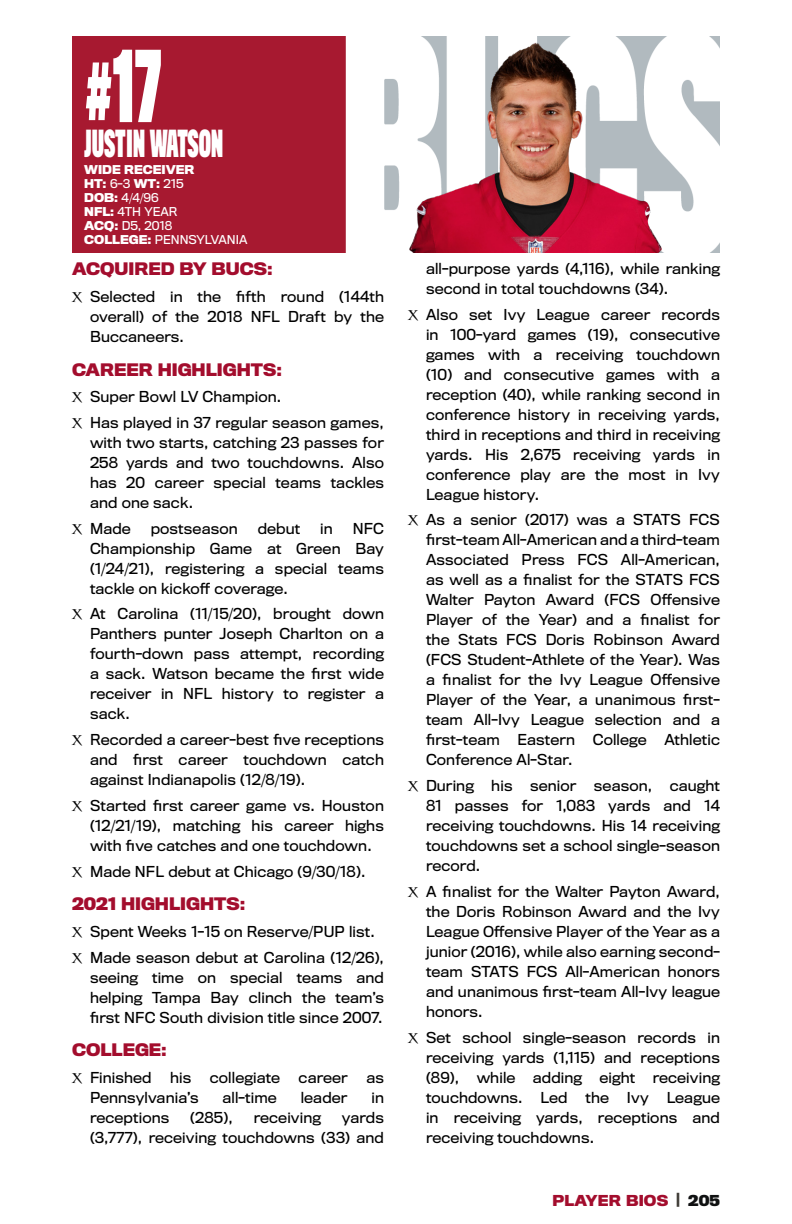
<style>
.page{position:relative;width:792px;height:1224px;background:#fff}
.page>*{position:absolute;margin:0;border:0;box-sizing:border-box;transform-origin:0 0}
.Veteran_Player_Numbe{font:800 76.8px "TB Vibrance";color:#fff;scale:1.05 1}
.Veteran_Player_Name{font:800 29px "TB Vibrance";color:#fff}
.Player_headers{font:700 16px "Titling Gothic FB";color:#a30d2d}
.t1{font:14px/20px "Titling Gothic FB";letter-spacing:.01em;color:#000;text-align:justify}
.t2{font:700 14px "Titling Gothic FB";letter-spacing:.01em;color:#a30d2d}
.Veteran_Vitals{font:11.4px "Titling Gothic FB";color:#fff}
.Veteran_Vitals-2{font:700 11.4px "Titling Gothic FB";color:#fff}
.s1{font-weight:400}
.s2{font-weight:700}
.s3{font-family:"Charlemagne Std";font-weight:700}
.s4{color:#3e3a35}
.s5{color:#101112}
</style>
<div class="page">
<img style="left:72px;top:36px;width:648px;height:216px">
<img style="left:376px;top:36px;width:324px;height:216px">
<p class="Veteran_Player_Numbe" style="left:84px;top:34px;width:75px">#17</p>
<p class="Veteran_Player_Name" style="left:84px;top:123px;width:140px">JUSTIN WATSON</p>
<p class="Veteran_Vitals-2" style="left:84px;top:162px;width:112px">WIDE RECEIVER</p>
<p class="Veteran_Vitals-2" style="left:84px;top:176px;width:101px">HT: <span class="s1">6-3</span> WT: <span class="s1">215</span></p>
<p class="Veteran_Vitals" style="left:84px;top:190px;width:76px"><span class="s2">DOB:</span> 4/4/96</p>
<p class="Veteran_Vitals" style="left:84px;top:204px;width:95px"><span class="s2">NFL:</span> 4TH YEAR</p>
<p class="Veteran_Vitals" style="left:84px;top:218px;width:90px"><span class="s2">ACQ:</span> D5, 2018</p>
<p class="Veteran_Vitals" style="left:84px;top:232px;width:165px"><span class="s2">COLLEGE:</span> PENNSYLVANIA</p>
<p class="Player_headers" style="left:72px;top:259px;width:202px">ACQUIRED BY BUCS:</p>
<p class="t1" style="left:90px;top:286px;width:296px;text-indent:-18px"><span class="s3">X</span> Selected in the fifth round (144th overall) of the 2018 NFL Draft by the Buccaneers.</p>
<p class="Player_headers" style="left:72px;top:359px;width:212px">CAREER HIGHLIGHTS:</p>
<p class="t1" style="left:72px;top:387px;width:211px"><span class="s3">X</span> Super Bowl LV Champion.</p>
<p class="t1" style="left:90px;top:412px;width:296px;text-indent:-18px"><span class="s3">X</span> Has played in 37 regular season games, with two starts, catching 23 passes for 258 yards and two touchdowns. Also has 20 career special teams tackles and one sack.</p>
<p class="t1" style="left:72px;top:518px;width:60px"><span class="s3">X</span> Made</p>
<p class="t1" style="left:151px;top:518px;width:89px">postseason</p>
<p class="t1" style="left:258px;top:518px;width:44px">debut</p>
<p class="t1" style="left:320px;top:518px;width:14px">in</p>
<p class="t1" style="left:90px;top:518px;width:296px;text-indent:263px">NFC Championship Game at Green Bay (1/24/21), registering a special teams tackle on kickoff coverage.</p>
<p class="t1" style="left:90px;top:604px;width:296px;text-indent:-18px"><span class="s3">X</span> At Carolina (11/15/20), brought down Panthers punter Joseph Charlton on a fourth-down pass attempt, recording a sack. Watson became the first wide receiver in NFL history to register a sack.</p>
<p class="t1" style="left:90px;top:730px;width:296px;text-indent:-18px"><span class="s3">X</span> Recorded a career-best five receptions and first career touchdown catch against Indianapolis (12/8/19).</p>
<p class="t1" style="left:90px;top:795px;width:296px;text-indent:-18px"><span class="s3">X</span> Started first career game vs. Houston (12/21/19), matching his career highs with five catches and one touchdown.</p>
<p class="t1" style="left:72px;top:861px;width:295px"><span class="s3">X</span> Made NFL debut at Chicago (9/30/18).</p>
<p class="Player_headers" style="left:72px;top:894px;width:175px">2021 HIGHLIGHTS:</p>
<p class="t1" style="left:72px;top:921px;width:305px"><span class="s3">X</span> Spent Weeks 1-15 on Reserve/PUP list.</p>
<p class="t1" style="left:90px;top:947px;width:296px;text-indent:-18px"><span class="s3">X</span> Made season debut at Carolina (12/26), seeing time on special teams and helping Tampa Bay clinch the team’s first NFC South division title since 2007.</p>
<p class="Player_headers" style="left:72px;top:1040px;width:96px">COLLEGE:</p>
<p class="t1" style="left:72px;top:1067px;width:81px"><span class="s3">X</span> Finished</p>
<p class="t1" style="left:170px;top:1067px;width:23px">his</p>
<p class="t1" style="left:210px;top:1067px;width:72px">collegiate</p>
<p class="t1" style="left:299px;top:1067px;width:51px">career</p>
<p class="t1" style="left:366px;top:1067px;width:19px">as</p>
<p class="t1" style="left:90px;top:1087px;width:110px">Pennsylvania’s</p>
<p class="t1" style="left:223px;top:1087px;width:56px">all-time</p>
<p class="t1" style="left:301px;top:1087px;width:48px">leader</p>
<p class="t1" style="left:371px;top:1087px;width:14px">in</p>
<p class="t1" style="left:90px;top:1107px;width:81px">receptions</p>
<p class="t1" style="left:190px;top:1107px;width:44px">(285),</p>
<p class="t1" style="left:254px;top:1107px;width:69px">receiving</p>
<p class="t1" style="left:90px;top:1107px;width:296px;text-align:right">yards<br>(3,777), receiving touchdowns (33) and</p>
<p class="t1" style="left:426px;top:258px;width:295px">all-purpose yards (4,116), while ranking second in total touchdowns (34).</p>
<p class="t1" style="left:426px;top:304px;width:296px;text-indent:-18px"><span class="s3">X</span> Also set Ivy League career records in 100-yard games (19), consecutive games with a receiving touchdown (10) and consecutive games with a reception (40), while ranking second in conference history in receiving yards, third in receptions and third in receiving yards. His 2,675 receiving yards in conference play are the most in Ivy League history.</p>
<p class="t1" style="left:426px;top:510px;width:296px;text-indent:-18px"><span class="s3">X</span> As a senior (2017) was a STATS FCS first-team All-American and a third-team Associated Press FCS All-American, as well as a finalist for the STATS FCS Walter Payton Award (FCS Offensive Player of the Year) and a finalist for the Stats FCS Doris Robinson Award (FCS Student-Athlete of the Year). Was a finalist for the Ivy League Offensive Player of the Year, a unanimous first&shy;team All-Ivy League selection and a first-team</p>
<p class="t1" style="left:517px;top:730px;width:59px">Eastern</p>
<p class="t1" style="left:593px;top:730px;width:55px">College</p>
<p class="t1" style="left:664px;top:730px;width:57px">Athletic</p>
<p class="t1" style="left:426px;top:750px;width:148px">Conference Al-Star.</p>
<p class="t1" style="left:426px;top:776px;width:296px;text-indent:-18px"><span class="s3">X</span> During his senior season, caught 81 passes for 1,083 yards and 14 receiving touchdowns. His 14 receiving touchdowns set a school single-season record.</p>
<p class="t1" style="left:426px;top:881px;width:296px;text-indent:-18px"><span class="s3">X</span> A finalist for the Walter Payton Award, the Doris Robinson Award and the Ivy League Offensive Player of the Year as a junior (2016), while also earning second&shy;team STATS FCS All-American honors and unanimous first-team All-Ivy league honors.</p>
<p class="t1" style="left:426px;top:1027px;width:296px;text-indent:-18px"><span class="s3">X</span> Set school single-season records in receiving yards (1,115) and receptions (89), while adding eight receiving touchdowns.</p>
<p class="t1" style="left:541px;top:1087px;width:28px">Led</p>
<p class="t1" style="left:585px;top:1087px;width:25px">the</p>
<p class="t1" style="left:627px;top:1087px;width:23px">Ivy</p>
<p class="t1" style="left:426px;top:1087px;width:295px;text-indent:241px">League in receiving yards, receptions and receiving touchdowns.</p>
<p class="t2" style="left:553px;top:1191px;width:169px">PLAYER BIOS <span class="s4">|</span> <span class="s5">205</span></p>
</div>
